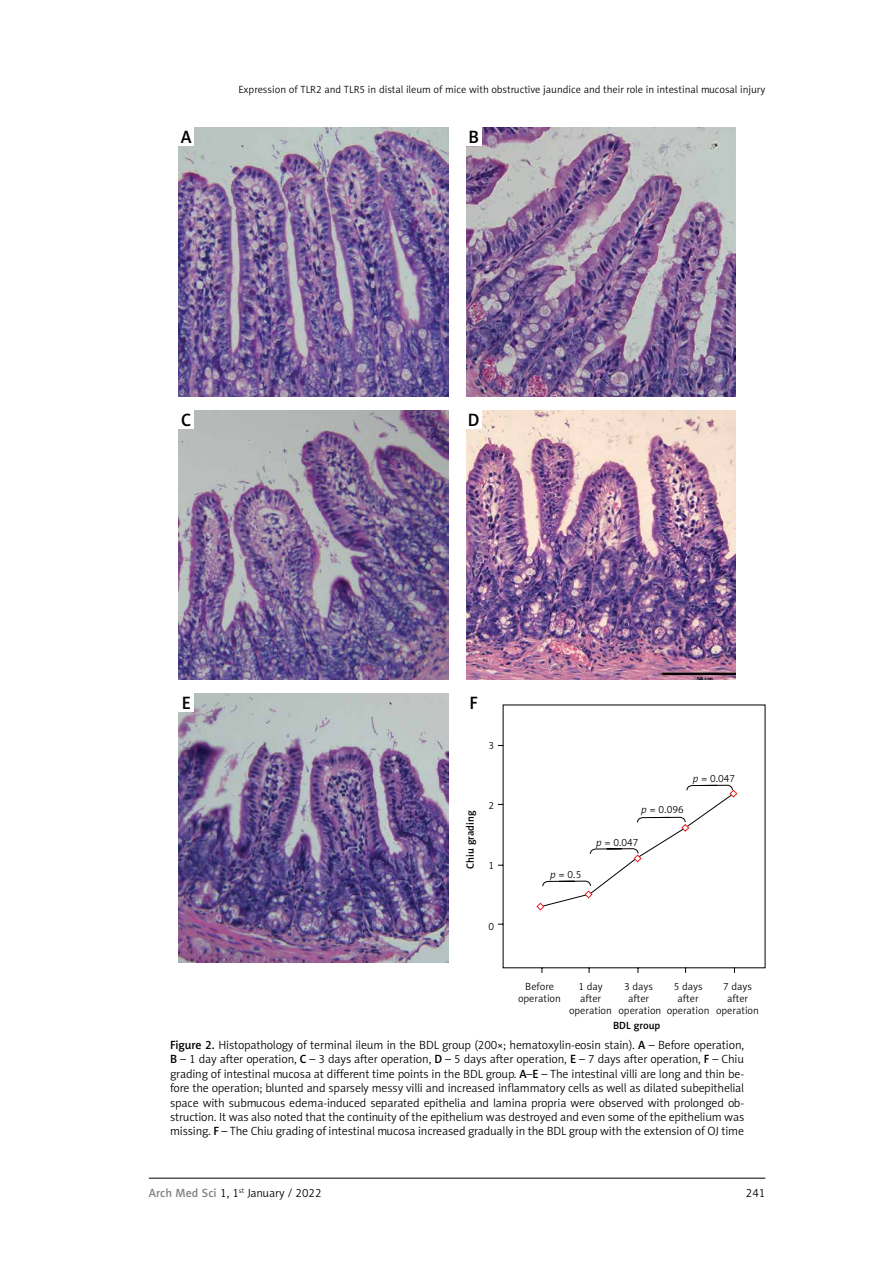
<style>
.page{position:relative;width:893px;height:1263px;background:#fff}
.page>*{position:absolute;margin:0;border:0;box-sizing:border-box;transform-origin:0 0}
.t1{font:18px "Naomi Sans EFN Medium";color:#000}
.t2{font:12px/14.4px "Naomi Sans EFN Light";letter-spacing:-.01em;color:#000;text-align:justify}
.t3{font:10.5px/12px "Naomi Sans EFN Light";color:#000}
.t4{font:10.5px "Naomi Sans EFN Medium";color:#000}
.s1{font-style:italic}
.s2{font-family:"Naomi Sans EFN Medium"}
.s3{font-family:"Naomi Sans EFN Medium";color:#808285}
</style>
<div class="page">
<hr style="left:149px;top:1178px;width:616px;height:1px;background:#000">
<img style="left:179px;top:128px;width:269px;height:269px">
<img style="left:466px;top:410px;width:269px;height:270px">
<img style="left:466px;top:128px;width:269px;height:269px">
<img style="left:179px;top:693px;width:269px;height:270px">
<img style="left:179px;top:410px;width:269px;height:270px">
<svg style="left:498px;top:705px;width:267px;height:268px"></svg>
<svg style="left:536px;top:785px;width:202px;height:126px"></svg>
<div style="left:179px;top:128px;width:15px;height:18px;background:#fff"></div>
<div style="left:179px;top:410px;width:15px;height:18px;background:#fff"></div>
<div style="left:466px;top:128px;width:15px;height:18px;background:#fff"></div>
<div style="left:466px;top:410px;width:15px;height:18px;background:#fff"></div>
<div style="left:179px;top:693px;width:15px;height:18px;background:#fff"></div>
<h1 class="t1" style="left:181px;top:126px;width:12px">A</h1>
<p class="t3" style="left:238px;top:83px;width:529px">Expression of TLR2 and TLR5 in distal ileum of mice with obstructive jaundice and their role in intestinal mucosal injury</p>
<h1 class="t1" style="left:468px;top:126px;width:12px">B</h1>
<h1 class="t1" style="left:181px;top:409px;width:12px">C</h1>
<h1 class="t1" style="left:468px;top:409px;width:13px">D</h1>
<h1 class="t1" style="left:182px;top:692px;width:11px">E</h1>
<h1 class="t1" style="left:469px;top:692px;width:10px">F</h1>
<p class="t3" style="left:488px;top:739px;width:7px">3</p>
<p class="t4" style="left:464px;top:869px;width:59px;rotate:-90deg">Chiu grading</p>
<p class="t3" style="left:488px;top:799px;width:7px">2</p>
<p class="t3" style="left:488px;top:860px;width:7px">1</p>
<p class="t3" style="left:488px;top:920px;width:7px">0</p>
<p class="t3" style="left:550px;top:868px;width:33px"><span class="s1">p</span> = 0.5</p>
<p class="t3" style="left:641px;top:803px;width:44px"><span class="s1">p</span> = 0.096</p>
<p class="t3" style="left:693px;top:772px;width:44px"><span class="s1">p</span> = 0.047</p>
<p class="t3" style="left:596px;top:837px;width:44px"><span class="s1">p</span> = 0.047</p>
<p class="t3" style="left:525px;top:981px;width:30px">Before</p>
<p class="t3" style="left:578px;top:981px;width:26px">1 day</p>
<p class="t3" style="left:624px;top:981px;width:30px">3 days</p>
<p class="t3" style="left:674px;top:981px;width:30px">5 days</p>
<p class="t3" style="left:723px;top:981px;width:30px">7 days</p>
<p class="t3" style="left:518px;top:993px;width:44px">operation</p>
<p class="t3" style="left:580px;top:993px;width:23px">after</p>
<p class="t3" style="left:628px;top:993px;width:23px">after</p>
<p class="t3" style="left:678px;top:993px;width:23px">after</p>
<p class="t3" style="left:569px;top:993px;width:191px;text-indent:158px">after operation operation operation operation</p>
<p class="t4" style="left:613px;top:1019px;width:49px">BDL group</p>
<p class="t2" style="left:170px;top:1038px;width:576px"><span class="s2">Figure 2.</span> Histopathology of terminal ileum in the BDL group (200×; hematoxylin-eosin stain). <span class="s2">A</span> – Before operation, <span class="s2">B</span> – 1 day after operation, <span class="s2">C</span> – 3 days after operation, <span class="s2">D</span> – 5 days after operation, <span class="s2">E</span> – 7 days after operation, <span class="s2">F</span> – Chiu grading of intestinal mucosa at different time points in the BDL group. <span class="s2">A</span>–<span class="s2">E</span> – The intestinal villi are long and thin be&shy;fore the operation; blunted and sparsely messy villi and increased inflammatory cells as well as dilated subepithelial space with submucous edema-induced separated epithelia and lamina propria were observed with prolonged ob&shy;struction. It was also noted that the continuity of the epithelium was destroyed and even some of the epithelium was missing. <span class="s2">F</span> – The Chiu grading of intestinal mucosa increased gradually in the BDL group with the extension of OJ time</p>
<p class="t2" style="left:149px;top:1186px;width:174px"><span class="s3">Arch Med Sci</span> 1, 1<sup>st</sup> January / 2022</p>
<p class="t2" style="left:746px;top:1186px;width:21px">241</p>
</div>
